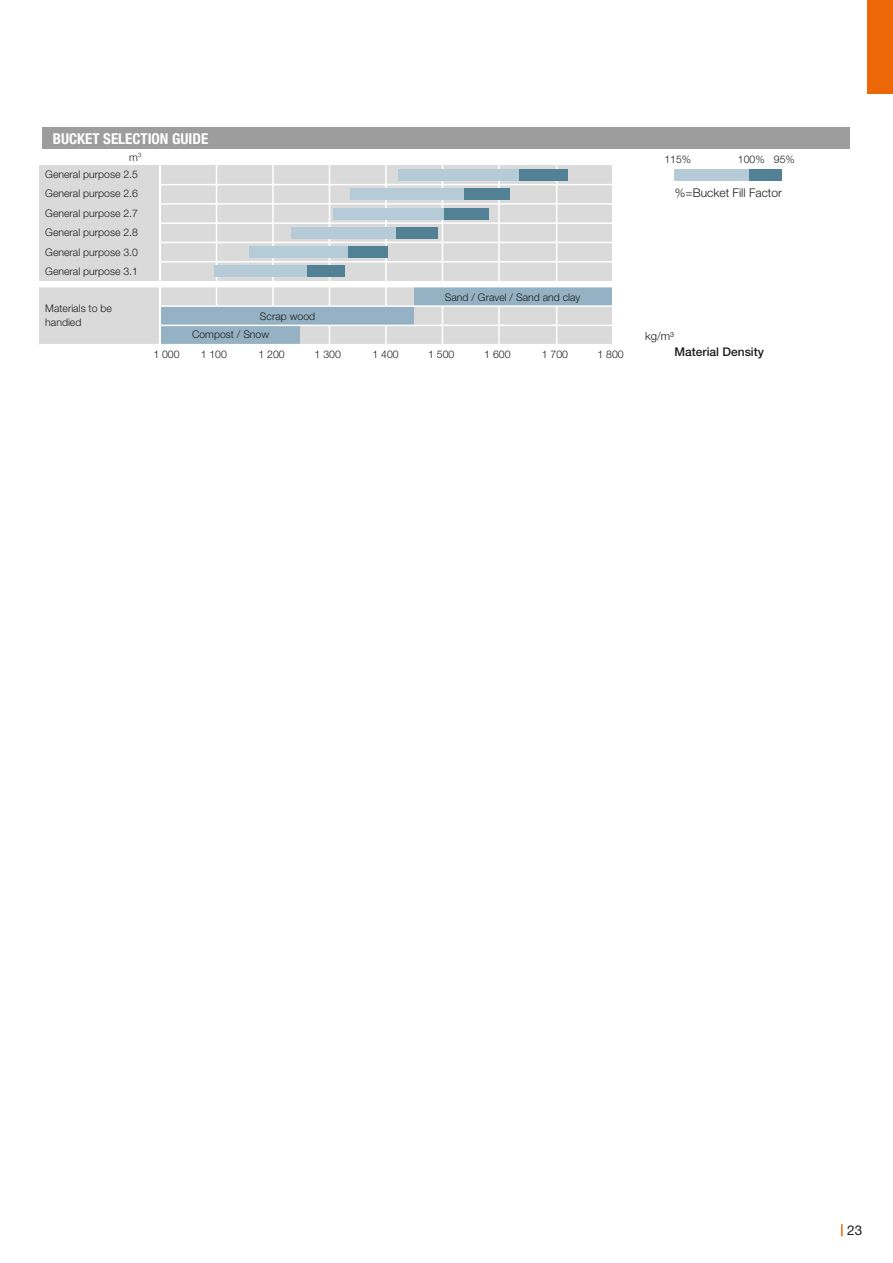
<style>
.page{position:relative;width:893px;height:1263px;background:#fff}
.page>*{position:absolute;margin:0;border:0;box-sizing:border-box;transform-origin:0 0}
.t1{font:700 condensed 15px "Helvetica Neue LT Pro";color:#fff}
.t2{font:13.5px "Helvetica Neue LT Pro";color:#1d1d1b}
.t3{font:300 12px "Helvetica Neue LT Pro";color:#1d1d1b}
.t4{font:500 12px "Helvetica Neue LT Pro";color:#1d1d1b}
.t5{font:300 11.25px "Helvetica Neue LT Pro";color:#1d1d1b}
.t6{font:300 10.5px/19.5px "Helvetica Neue LT Pro";color:#1d1d1b}
</style>
<div class="page">
<div style="left:867px;top:0;width:26px;height:94px;background:#ec6708"></div>
<svg style="left:841px;top:1224px;width:2px;height:12px"></svg>
<div style="left:161px;top:287px;width:451px;height:57px;background:#dadada"></div>
<div style="left:39px;top:287px;width:120px;height:57px;background:#dadada"></div>
<div style="left:161px;top:165px;width:451px;height:116px;background:#dadada"></div>
<div style="left:39px;top:165px;width:120px;height:116px;background:#dadada"></div>
<hr style="left:329px;top:163px;width:1px;height:182px;background:#fff">
<hr style="left:216px;top:163px;width:1px;height:182px;background:#fff">
<hr style="left:442px;top:163px;width:1px;height:182px;background:#fff">
<hr style="left:160px;top:261px;width:454px;height:1px;background:#fff">
<hr style="left:160px;top:242px;width:454px;height:1px;background:#fff">
<hr style="left:160px;top:184px;width:454px;height:1px;background:#fff">
<hr style="left:160px;top:222px;width:454px;height:2px;background:#fff">
<hr style="left:160px;top:203px;width:454px;height:2px;background:#fff">
<hr style="left:272px;top:163px;width:2px;height:182px;background:#fff">
<hr style="left:385px;top:163px;width:2px;height:182px;background:#fff">
<hr style="left:498px;top:163px;width:2px;height:182px;background:#fff">
<hr style="left:556px;top:163px;width:1px;height:182px;background:#fff">
<div style="left:414px;top:287px;width:198px;height:19px;background:#94b2c3"></div>
<div style="left:161px;top:306px;width:253px;height:19px;background:#94b2c3"></div>
<div style="left:161px;top:325px;width:139px;height:20px;background:#94b2c3"></div>
<hr style="left:160px;top:325px;width:454px;height:1px;background:#fff">
<hr style="left:160px;top:305px;width:454px;height:2px;background:#fff">
<div style="left:674px;top:169px;width:107px;height:11px;background:#b6cbd8"></div>
<div style="left:749px;top:169px;width:32px;height:11px;background:#528196"></div>
<hr style="left:39px;top:344px;width:575px;height:1px;background:#fff">
<div style="left:351px;top:188px;width:113px;height:12px;background:#b6cbd8"></div>
<div style="left:464px;top:188px;width:46px;height:12px;background:#528196"></div>
<div style="left:399px;top:169px;width:120px;height:12px;background:#b6cbd8"></div>
<div style="left:519px;top:169px;width:49px;height:12px;background:#528196"></div>
<div style="left:291px;top:227px;width:105px;height:12px;background:#b6cbd8"></div>
<div style="left:396px;top:227px;width:42px;height:12px;background:#528196"></div>
<div style="left:334px;top:208px;width:110px;height:11px;background:#b6cbd8"></div>
<div style="left:444px;top:208px;width:45px;height:11px;background:#528196"></div>
<div style="left:214px;top:265px;width:93px;height:12px;background:#b6cbd8"></div>
<div style="left:307px;top:265px;width:38px;height:12px;background:#528196"></div>
<div style="left:250px;top:246px;width:98px;height:12px;background:#b6cbd8"></div>
<div style="left:348px;top:246px;width:40px;height:12px;background:#528196"></div>
<div style="left:43px;top:128px;width:807px;height:21px;background:#9d9d9d"></div>
<h1 class="t1" style="left:53px;top:129px;width:157px">BUCKET SELECTION GUIDE</h1>
<p class="t6" style="left:129px;top:147px;width:14px">m<sup>3</sup></p>
<p class="t6" style="left:45px;top:164px;width:94px;text-align:justify">General purpose 2.5<br>General purpose 2.6<br>General purpose 2.7<br>General purpose 2.8<br>General purpose 3.0<br>General purpose 3.1</p>
<p class="t6" style="left:45px;top:301px;width:68px;line-height:13.5px">Materials to be handied</p>
<p class="t6" style="left:192px;top:306px;width:125px;line-height:18.8px;text-indent:68px">Scrap wood<br>Compost / Snow</p>
<p class="t6" style="left:445px;top:287px;width:137px">Sand / Gravel / Sand and clay</p>
<p class="t6" style="left:153px;top:344px;width:28px">1 000</p>
<p class="t6" style="left:201px;top:344px;width:28px">1 100</p>
<p class="t6" style="left:259px;top:344px;width:28px">1 200</p>
<p class="t6" style="left:315px;top:344px;width:28px">1 300</p>
<p class="t6" style="left:372px;top:344px;width:28px">1 400</p>
<p class="t6" style="left:428px;top:344px;width:28px">1 500</p>
<p class="t6" style="left:484px;top:344px;width:28px">1 600</p>
<p class="t6" style="left:542px;top:344px;width:28px">1 700</p>
<p class="t6" style="left:597px;top:344px;width:28px">1 800</p>
<p class="t6" style="left:664px;top:149px;width:28px">115%</p>
<p class="t6" style="left:738px;top:149px;width:59px">100% 95%</p>
<p class="t3" style="left:675px;top:185px;width:109px">%=Bucket Fill Factor</p>
<p class="t5" style="left:645px;top:329px;width:30px">kg/m³</p>
<p class="t4" style="left:674px;top:345px;width:91px">Material Density</p>
<p class="t2" style="left:847px;top:1222px;width:17px">23</p>
</div>
